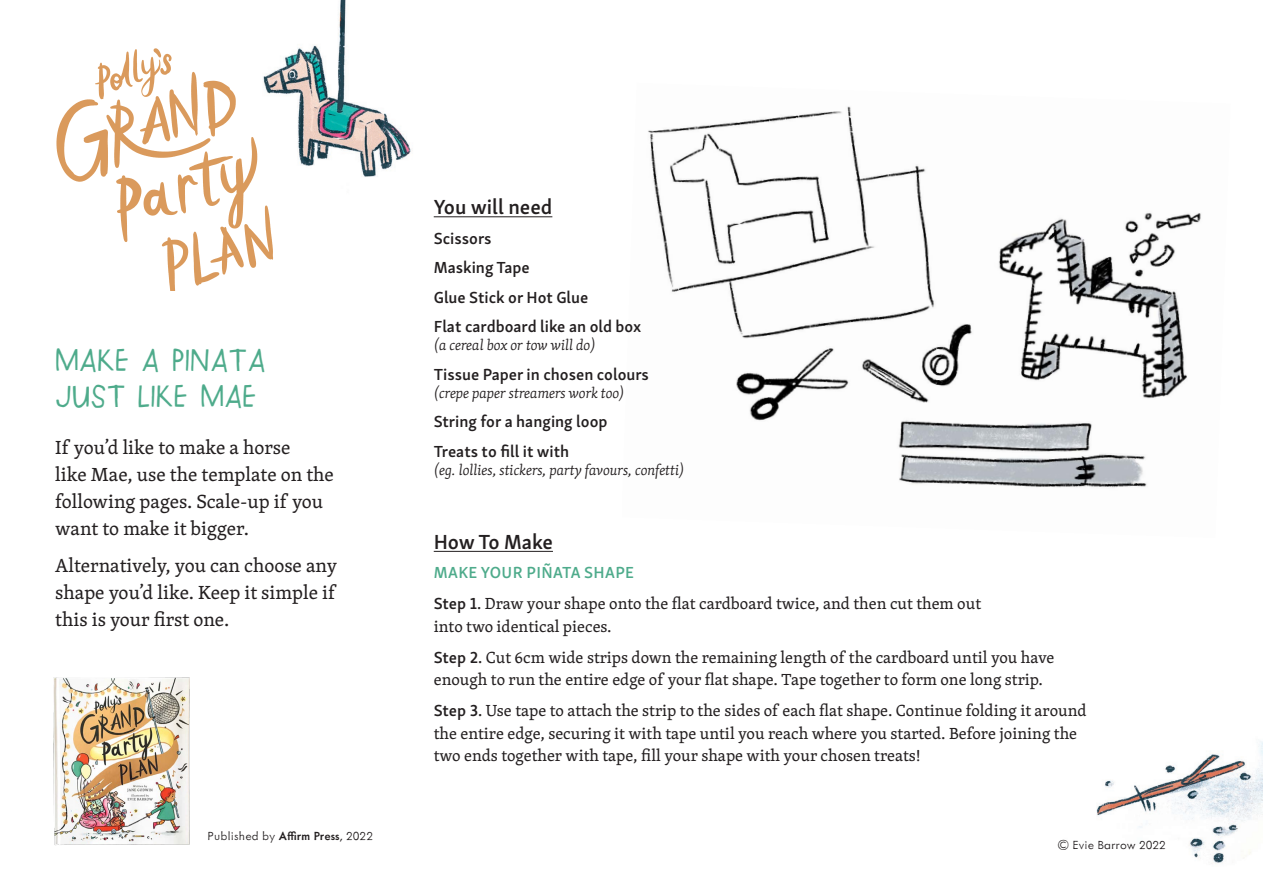
<style>
.page{position:relative;width:1263px;height:893px;background:#fff}
.page>*{position:absolute;margin:0;border:0;box-sizing:border-box;transform-origin:0 0}
.t1{font:30px/36px "Abc 123 sans 1";color:#4eab8b}
.t2{font:600 21px "Skolar Sans Latn";color:#231f20}
.t3{font:19.5px/27px "Skolar Latin";color:#231f20}
.Paragraph_Style_3{font:16.5px/22.5px "Skolar Latin";color:#231f20}
.Paragraph_Style_3-2{font:600 16.5px "Skolar Sans Latn";color:#231f20}
.Paragraph_Style_3-3{font:600 16.5px "Skolar Sans Latn";letter-spacing:.02em;color:#4eab8b}
.Paragraph_Style_3-4{font:italic 300 15px "Skolar Latin";color:#231f20}
.t4{font:300 13.5px "Metallophile Sp 8";color:#231f20}
.s1{font-weight:500}
.s2{font-family:"Skolar Sans Latn";font-weight:600}
</style>
<div class="page">
<img style="left:289px;top:0;width:122px;height:177px">
<img style="left:648px;top:106px;width:553px;height:382px">
<img style="left:1096px;top:741px;width:167px;height:123px">
<img style="left:54px;top:677px;width:136px;height:169px">
<img style="left:56px;top:48px;width:233px;height:243px">
<hr style="left:434px;top:217px;width:118px;height:1px;background:#231f20">
<hr style="left:434px;top:551px;width:119px;height:1px;background:#231f20">
<p class="t1" style="left:55px;top:345px;width:212px">MAKE A PINATA<br>JUST LIKE MAE</p>
<p class="t3" style="left:55px;top:433px;width:237px">If you’d like to make a horse</p>
<p class="t3" style="left:55px;top:460px;width:280px">like Mae, use the template on the following pages. Scale-up if you want to make it bigger.</p>
<p class="t3" style="left:55px;top:552px;width:283px;text-align:justify">Alternatively, you can choose any shape you’d like. Keep it simple if this is your first one.</p>
<p class="t4" style="left:207px;top:827px;width:167px">Published by <span class="s1">Affirm Press</span>, 2022</p>
<p class="t2" style="left:434px;top:190px;width:120px">You will need</p>
<p class="Paragraph_Style_3-2" style="left:434px;top:225px;width:59px">Scissors</p>
<p class="Paragraph_Style_3-2" style="left:434px;top:254px;width:97px">Masking Tape</p>
<p class="Paragraph_Style_3-2" style="left:434px;top:284px;width:156px">Glue Stick or Hot Glue</p>
<p class="Paragraph_Style_3-2" style="left:434px;top:313px;width:209px">Flat cardboard like an old box</p>
<p class="Paragraph_Style_3-4" style="left:434px;top:334px;width:163px">(a cereal box or tow will do)</p>
<p class="Paragraph_Style_3-2" style="left:434px;top:361px;width:217px">Tissue Paper in chosen colours</p>
<p class="Paragraph_Style_3-4" style="left:434px;top:382px;width:192px">(crepe paper streamers work too)</p>
<p class="Paragraph_Style_3-2" style="left:434px;top:408px;width:175px">String for a hanging loop</p>
<p class="Paragraph_Style_3-2" style="left:434px;top:438px;width:137px">Treats to fill it with</p>
<p class="Paragraph_Style_3-4" style="left:434px;top:459px;width:252px">(eg. lollies, stickers, party favours, confetti)</p>
<p class="t2" style="left:434px;top:525px;width:121px">How To Make</p>
<p class="Paragraph_Style_3-3" style="left:434px;top:559px;width:202px">MAKE YOUR PIÑATA SHAPE</p>
<p class="Paragraph_Style_3" style="left:434px;top:592px;width:549px"><span class="s2">Step 1.</span> Draw your shape onto the flat cardboard twice, and then cut them out into two identical pieces.</p>
<p class="Paragraph_Style_3" style="left:434px;top:645px;width:622px"><span class="s2">Step 2.</span> Cut 6cm wide strips down the remaining length of the cardboard until you have enough to run the entire edge of your flat shape. Tape together to form one long strip.</p>
<p class="Paragraph_Style_3" style="left:434px;top:699px;width:654px"><span class="s2">Step 3.</span> Use tape to attach the strip to the sides of each flat shape. Continue folding it around the entire edge, securing it with tape until you reach where you started. Before joining the two ends together with tape, fill your shape with your chosen treats!</p>
<p class="t4" style="left:1057px;top:836px;width:110px">© Evie Barrow 2022</p>
</div>
